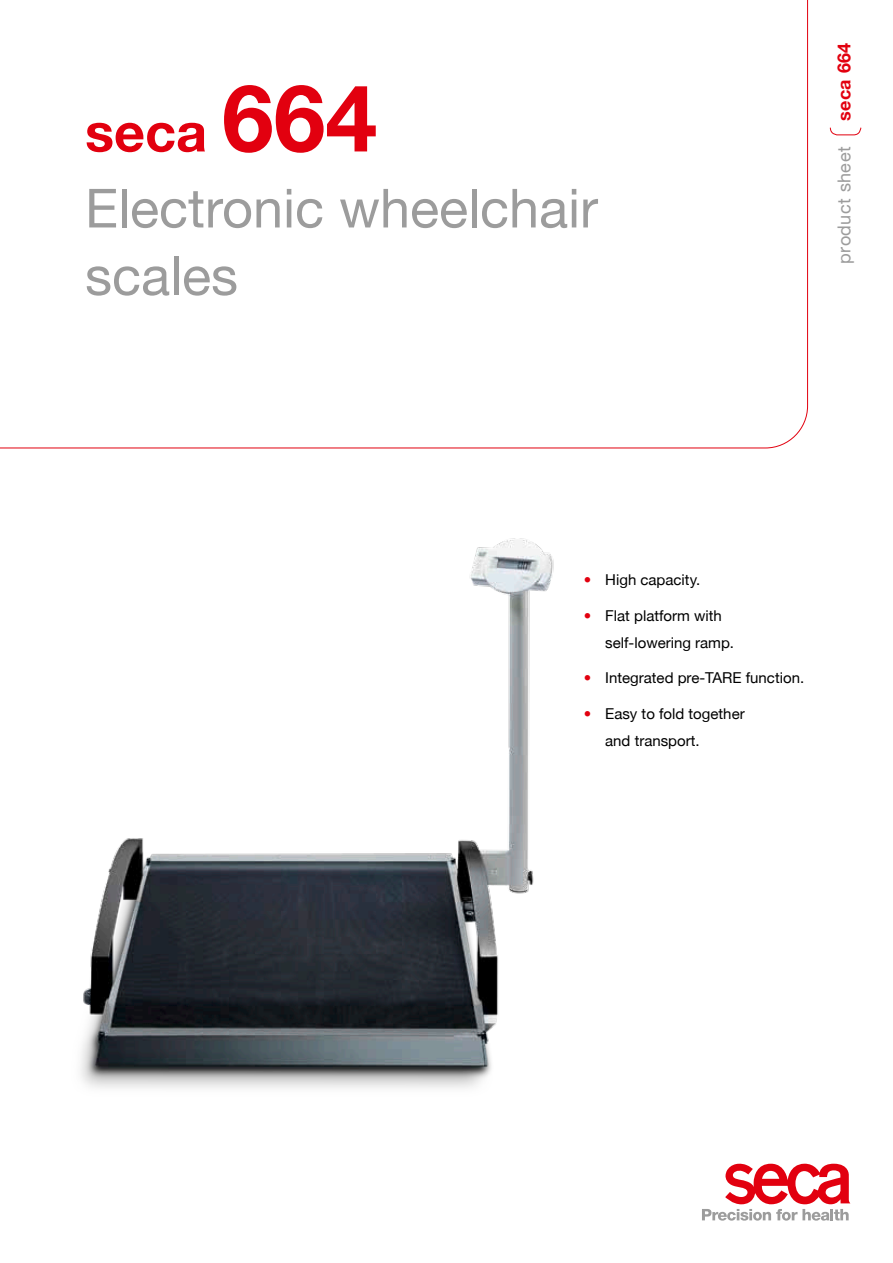
<style>
.page{position:relative;width:893px;height:1263px;background:#fff}
.page>*{position:absolute;margin:0;border:0;box-sizing:border-box;transform-origin:0 0}
.t1{font:54px/76.1px "secaglobal";color:#9c9c9c}
.t2{font:18px "secaglobal";letter-spacing:.025em;color:#9c9c9c}
.t3{font:700 18px "secaglobal";letter-spacing:.025em;color:#e2000f}
.t4{font:15px/27px "secaglobal";color:#000}
.s1{font-weight:700;color:#e2000f}
.s2{font-weight:700;font-size:93px;color:#e2000f}
.s3{color:#e2000f}
</style>
<div class="page">
<svg style="left:830px;top:127px;width:31px;height:9px"></svg>
<svg style="left:0;top:0;width:808px;height:449px"></svg>
<svg style="left:702px;top:1164px;width:148px;height:56px"></svg>
<img style="left:80px;top:538px;width:474px;height:550px">
<h1 class="t1" style="left:85px;top:95px;width:514px"><span class="s1">seca</span> <span class="s2">664<br></span>Electronic wheelchair</h1>
<h1 class="t1" style="left:85px;top:238px;width:154px">scales</h1>
<p class="t3" style="left:834px;top:121px;width:80px;rotate:-90deg">seca 664</p>
<p class="t2" style="left:834px;top:264px;width:119px;rotate:-90deg">product sheet</p>
<p class="t4" style="left:584px;top:566px;width:118px"><span class="s3">•</span> High capacity.</p>
<p class="t4" style="left:605px;top:602px;width:130px;text-indent:-21px"><span class="s3">•</span> Flat platform with self-lowering ramp.</p>
<p class="t4" style="left:584px;top:664px;width:222px"><span class="s3">•</span> Integrated pre-TARE function.</p>
<p class="t4" style="left:605px;top:700px;width:141px;text-indent:-21px"><span class="s3">•</span> Easy to fold together and transport.</p>
</div>
